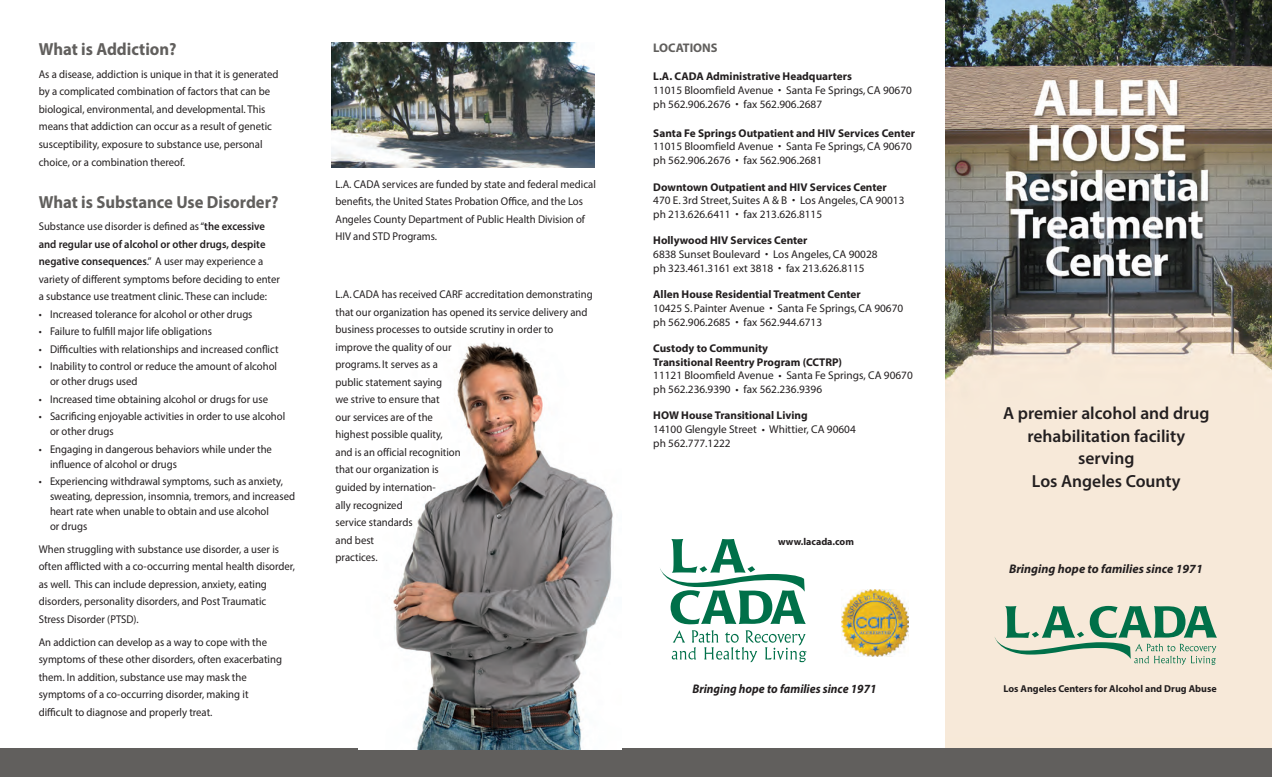
<style>
.page{position:relative;width:1272px;height:777px;background:#fff}
.page>*{position:absolute;margin:0;border:0;box-sizing:border-box;transform-origin:0 0}
.t1{font:600 17.5px/22.5px "Myriad Pro";color:#231f20;text-align:center}
.t2{font:700 17.5px "Myriad Pro";color:#615f5d;scale:.95 1}
.t3{font:italic 700 12.5px "Myriad Pro";color:#231f20}
.t4{font:italic 700 12.5px "Myriad Pro";color:#231f20;scale:.95 1}
.t5{font:700 12.5px "Myriad Pro";color:#615f5d}
.t6{font:11.25px/17.5px "Myriad Pro";color:#231f20;scale:.95 1}
.t7{font:11.25px/17.5px "Myriad";color:#231f20;scale:.95 1}
.t8{font:11.25px/13.8px "Myriad";color:#231f20}
.t9{font:700 11.25px/13.8px "Myriad Pro";color:#231f20}
.t10{font:11.25px/13.8px "Myriad Pro";color:#231f20}
.t11{font:700 10px "Myriad Pro";color:#231f20}
.s1{font-weight:600}
</style>
<div class="page">
<img style="left:945px;top:0;width:326px;height:748px">
<div style="left:0;top:748px;width:1271px;height:28px;background:#615f5d"></div>
<svg style="left:994px;top:605px;width:222px;height:59px;background:#aec5ae"></svg>
<svg style="left:671px;top:630px;width:135px;height:32px"></svg>
<svg style="left:660px;top:539px;width:145px;height:85px"></svg>
<img style="left:331px;top:42px;width:263px;height:125px">
<img style="left:841px;top:589px;width:67px;height:67px">
<img style="left:359px;top:342px;width:262px;height:407px">
<h1 class="t2" style="left:39px;top:43px;width:147px">What is Addiction?</h1>
<p class="t6" style="left:39px;top:66px;width:254px">As a disease, addiction is unique in that it is generated by a complicated combination of factors that can be biological, environmental, and developmental. This means that addiction can occur as a result of genetic susceptibility, exposure to substance use, personal choice, or a combination thereof.</p>
<h1 class="t2" style="left:39px;top:195px;width:254px">What is Substance Use Disorder?</h1>
<p class="t6" style="left:39px;top:218px;width:255px">Substance use disorder is defined as “<span class="s1">the excessive and regular use of alcohol or other drugs, despite negative consequences</span>.” A user may experience a variety of different symptoms before deciding to enter a substance use treatment clinic. These can include:</p>
<p class="t6" style="left:39px;top:306px;width:226px">• Increased tolerance for alcohol or other drugs</p>
<p class="t6" style="left:39px;top:323px;width:184px">• Failure to fulfill major life obligations</p>
<p class="t6" style="left:39px;top:341px;width:254px">• Difficulties with relationships and increased conflict</p>
<p class="t6" style="left:50px;top:360px;width:240px;line-height:15px;text-indent:-11px">• Inability to control or reduce the amount of alcohol or other drugs used</p>
<p class="t6" style="left:39px;top:391px;width:243px">• Increased time obtaining alcohol or drugs for use</p>
<p class="t6" style="left:50px;top:410px;width:249px;line-height:15px;text-indent:-11px">• Sacrificing enjoyable activities in order to use alcohol or other drugs</p>
<p class="t6" style="left:50px;top:442px;width:235px;line-height:15px;text-indent:-11px">• Engaging in dangerous behaviors while under the influence of alcohol or drugs</p>
<p class="t6" style="left:50px;top:475px;width:259px;line-height:15px;text-indent:-11px">• Experiencing withdrawal symptoms, such as anxiety, sweating, depression, insomnia, tremors, and increased heart rate when unable to obtain and use alcohol<br>or drugs</p>
<p class="t6" style="left:39px;top:541px;width:271px">When struggling with substance use disorder, a user is often afflicted with a co-occurring mental health disorder, as well. This can include depression, anxiety, eating disorders, personality disorders, and Post Traumatic Stress Disorder (PTSD).</p>
<p class="t6" style="left:39px;top:633px;width:257px">An addiction can develop as a way to cope with the symptoms of these other disorders, often exacerbating them. In addition, substance use may mask the symptoms of a co-occurring disorder, making it difficult to diagnose and properly treat.</p>
<p class="t6" style="left:335px;top:176px;width:275px">L.A. CADA services are funded by state and federal medical benefits, the United States Probation Office, and the Los Angeles County Department of Public Health Division of HIV and STD Programs.</p>
<p class="t7" style="left:335px;top:286px;width:272px">L.A. CADA has received CARF accreditation demonstrating that our organization has opened its service delivery and business processes to outside scrutiny in order to improve the quality of our<br>programs. It serves as a<br>public statement saying<br>we strive to ensure that<br>our services are of the<br>highest possible quality,<br>and is an official recognition<br>that our organization is<br>guided by internation-<br>ally recognized<br>service standards<br>and best<br>practices.</p>
<p class="t5" style="left:653px;top:43px;width:66px">LOCATIONS</p>
<p class="t9" style="left:653px;top:71px;width:200px">L.A. CADA Administrative Headquarters</p>
<p class="t8" style="left:653px;top:84px;width:260px">11015 Bloomfield Avenue • Santa Fe Springs, CA 90670 ph 562.906.2676 • fax 562.906.2687</p>
<p class="t9" style="left:653px;top:127px;width:263px">Santa Fe Springs Outpatient and HIV Services Center</p>
<p class="t8" style="left:653px;top:141px;width:260px">11015 Bloomfield Avenue • Santa Fe Springs, CA 90670 ph 562.906.2676 • fax 562.906.2681</p>
<p class="t9" style="left:653px;top:181px;width:235px">Downtown Outpatient and HIV Services Center</p>
<p class="t8" style="left:653px;top:194px;width:253px">470 E. 3rd Street, Suites A &amp; B • Los Angeles, CA 90013 ph 213.626.6411 • fax 213.626.8115</p>
<p class="t9" style="left:653px;top:234px;width:156px">Hollywood HIV Services Center</p>
<p class="t8" style="left:653px;top:248px;width:226px">6838 Sunset Boulevard • Los Angeles, CA 90028 ph 323.461.3161 ext 3818 • fax 213.626.8115</p>
<p class="t9" style="left:653px;top:288px;width:209px">Allen House Residential Treatment Center</p>
<p class="t8" style="left:653px;top:302px;width:251px">10425 S. Painter Avenue • Santa Fe Springs, CA 90670 ph 562.906.2685 • fax 562.944.6713</p>
<p class="t9" style="left:653px;top:342px;width:190px">Custody to Community<br>Transitional Reentry Program (CCTRP)</p>
<p class="t10" style="left:653px;top:369px;width:261px">11121 Bloomfield Avenue • Santa Fe Springs, CA 90670 ph 562.236.9390 • fax 562.236.9396</p>
<p class="t9" style="left:653px;top:409px;width:156px">HOW House Transitional Living</p>
<p class="t10" style="left:653px;top:423px;width:204px">14100 Glengyle Street • Whittier, CA 90604 ph 562.777.1222</p>
<p class="t11" style="left:778px;top:537px;width:77px">www.lacada.com</p>
<p class="t4" style="left:692px;top:681px;width:195px">Bringing hope to families since 1971</p>
<h1 class="t1" style="left:1002px;top:403px;width:208px">A premier alcohol and drug rehabilitation facility serving<br>Los Angeles County</h1>
<p class="t3" style="left:1008px;top:561px;width:195px">Bringing hope to families since 1971</p>
<p class="t11" style="left:1003px;top:684px;width:215px">Los Angeles Centers for Alcohol and Drug Abuse</p>
</div>
